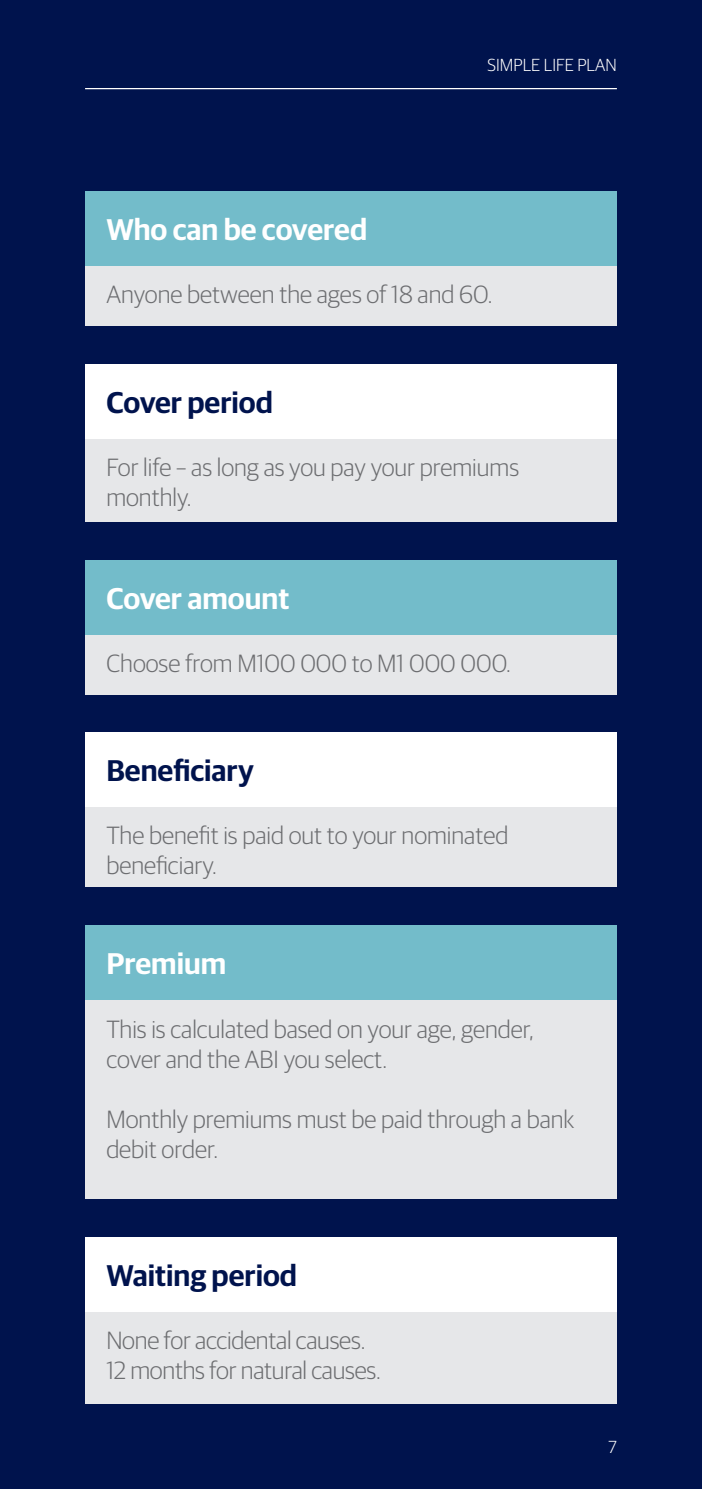
<style>
.page{position:relative;width:702px;height:1489px;background:#fff}
.page>*{position:absolute;margin:0;border:0;box-sizing:border-box;transform-origin:0 0}
.t1{font:600 30px "Guardian Sans";color:#00134d}
.t2{font:600 30px "Guardian Sans";color:#fff}
.t3{font:300 25px/30px "Guardian Sans";color:#6c6d70}
.t4{font:300 17.5px "Guardian Sans";color:#fff}
</style>
<div class="page">
<div style="left:0;top:0;width:702px;height:1488px;background:#00134d"></div>
<hr style="left:85px;top:88px;width:532px;height:1px;background:#fff">
<div style="left:85px;top:191px;width:532px;height:134px;background:#e6e7e9"></div>
<div style="left:85px;top:191px;width:532px;height:75px;background:#73bcca"></div>
<div style="left:85px;top:364px;width:532px;height:157px;background:#e6e7e9"></div>
<div style="left:85px;top:364px;width:532px;height:74px;background:#fff"></div>
<div style="left:85px;top:560px;width:532px;height:134px;background:#e6e7e9"></div>
<div style="left:85px;top:560px;width:532px;height:74px;background:#73bcca"></div>
<div style="left:85px;top:1237px;width:532px;height:166px;background:#e6e7e9"></div>
<div style="left:85px;top:1237px;width:532px;height:74px;background:#fff"></div>
<div style="left:85px;top:732px;width:532px;height:155px;background:#e6e7e9"></div>
<div style="left:85px;top:732px;width:532px;height:75px;background:#fff"></div>
<div style="left:85px;top:925px;width:532px;height:274px;background:#e6e7e9"></div>
<div style="left:85px;top:925px;width:532px;height:75px;background:#73bcca"></div>
<p class="t2" style="left:106px;top:207px;width:262px">Who can be covered</p>
<p class="t4" style="left:487px;top:52px;width:131px">SIMPLE LIFE PLAN</p>
<p class="t3" style="left:106px;top:278px;width:387px">Anyone between the ages of 18 and 60.</p>
<p class="t1" style="left:106px;top:380px;width:168px">Cover period</p>
<p class="t3" style="left:106px;top:451px;width:414px">For life – as long as you pay your premiums monthly.</p>
<p class="t2" style="left:106px;top:576px;width:184px">Cover amount</p>
<p class="t3" style="left:106px;top:646px;width:406px">Choose from M100 000 to M1 000 000.</p>
<p class="t1" style="left:106px;top:748px;width:149px">Beneficiary</p>
<p class="t3" style="left:106px;top:819px;width:403px">The benefit is paid out to your nominated beneficiary.</p>
<p class="t2" style="left:106px;top:941px;width:121px">Premium</p>
<p class="t3" style="left:106px;top:1012px;width:429px">This is calculated based on your age, gender, cover and the ABI you select.</p>
<p class="t3" style="left:106px;top:1102px;width:470px">Monthly premiums must be paid through a bank debit order.</p>
<p class="t1" style="left:106px;top:1253px;width:192px">Waiting period</p>
<p class="t3" style="left:106px;top:1323px;width:276px">None for accidental causes.<br>12 months for natural causes.</p>
<p class="t4" style="left:608px;top:1434px;width:10px">7</p>
</div>
